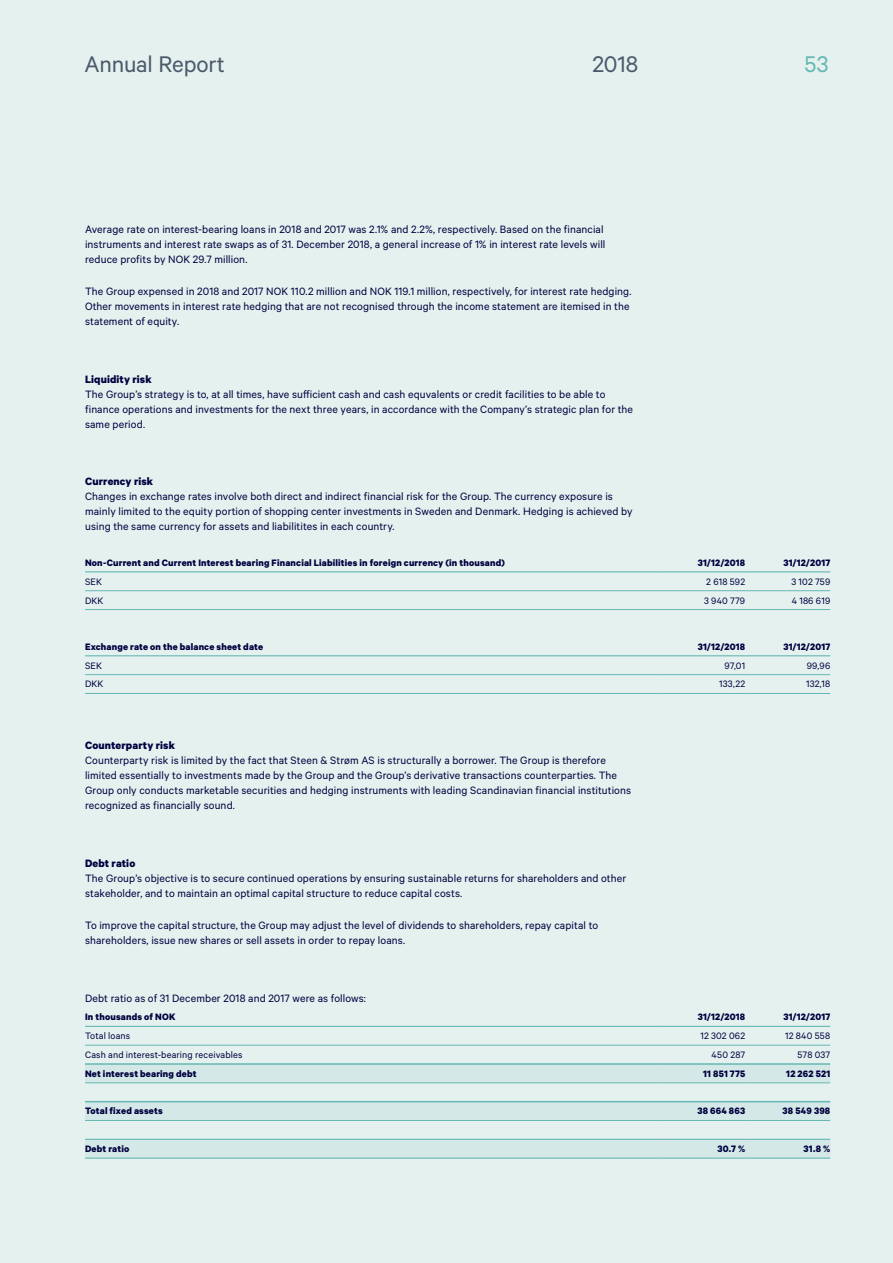
<style>
.page{position:relative;width:893px;height:1263px;background:#e4f1ef}
.page>*{position:absolute;margin:0;border:0;box-sizing:border-box;transform-origin:0 0}
.t1{font:25.5px "Calibre";letter-spacing:-.01em;color:#4b5a6b}
.t2{font:25.5px "Calibre";color:#65b8b3}
.t3{font:12px/15px "Calibre";letter-spacing:.01em;color:#00003f}
.t4{font:700 12px "Calibre";letter-spacing:.01em;color:#00003f}
.t5{font:700 10.5px "Calibre";letter-spacing:.015em;color:#00003f}
.t6{font:10.5px "Calibre";letter-spacing:.015em;color:#00003f}
</style>
<div class="page">
<hr style="left:660px;top:609px;width:85px;height:1px;background:#65b8b3">
<hr style="left:745px;top:609px;width:85px;height:1px;background:#65b8b3">
<hr style="left:85px;top:590px;width:575px;height:1px;background:#65b8b3">
<hr style="left:660px;top:590px;width:85px;height:1px;background:#65b8b3">
<hr style="left:745px;top:590px;width:85px;height:1px;background:#65b8b3">
<hr style="left:85px;top:609px;width:575px;height:1px;background:#65b8b3">
<hr style="left:85px;top:571px;width:575px;height:1px;background:#65b8b3">
<hr style="left:660px;top:571px;width:85px;height:1px;background:#65b8b3">
<hr style="left:745px;top:571px;width:85px;height:1px;background:#65b8b3">
<hr style="left:85px;top:655px;width:575px;height:1px;background:#65b8b3">
<hr style="left:660px;top:655px;width:85px;height:1px;background:#65b8b3">
<hr style="left:745px;top:655px;width:85px;height:1px;background:#65b8b3">
<hr style="left:85px;top:693px;width:575px;height:1px;background:#65b8b3">
<hr style="left:85px;top:674px;width:575px;height:1px;background:#65b8b3">
<hr style="left:660px;top:674px;width:85px;height:1px;background:#65b8b3">
<hr style="left:745px;top:674px;width:85px;height:1px;background:#65b8b3">
<hr style="left:660px;top:693px;width:85px;height:1px;background:#65b8b3">
<hr style="left:745px;top:693px;width:85px;height:1px;background:#65b8b3">
<svg style="left:85px;top:1065px;width:745px;height:92px;fill:#d4e9e7"></svg>
<hr style="left:85px;top:1045px;width:575px;height:1px;background:#65b8b3">
<hr style="left:660px;top:1045px;width:85px;height:1px;background:#65b8b3">
<hr style="left:745px;top:1045px;width:85px;height:1px;background:#65b8b3">
<hr style="left:85px;top:1026px;width:575px;height:1px;background:#65b8b3">
<hr style="left:660px;top:1026px;width:85px;height:1px;background:#65b8b3">
<hr style="left:745px;top:1026px;width:85px;height:1px;background:#65b8b3">
<hr style="left:85px;top:1063px;width:575px;height:2px;background:#65b8b3">
<hr style="left:660px;top:1063px;width:85px;height:2px;background:#65b8b3">
<hr style="left:745px;top:1063px;width:85px;height:2px;background:#65b8b3">
<hr style="left:85px;top:1082px;width:575px;height:1px;background:#65b8b3">
<hr style="left:660px;top:1082px;width:85px;height:1px;background:#65b8b3">
<hr style="left:745px;top:1082px;width:85px;height:1px;background:#65b8b3">
<hr style="left:85px;top:1101px;width:575px;height:1px;background:#65b8b3">
<hr style="left:660px;top:1101px;width:85px;height:1px;background:#65b8b3">
<hr style="left:745px;top:1101px;width:85px;height:1px;background:#65b8b3">
<hr style="left:85px;top:1120px;width:575px;height:1px;background:#65b8b3">
<hr style="left:660px;top:1120px;width:85px;height:1px;background:#65b8b3">
<hr style="left:745px;top:1120px;width:85px;height:1px;background:#65b8b3">
<hr style="left:85px;top:1139px;width:575px;height:1px;background:#65b8b3">
<hr style="left:85px;top:1157px;width:575px;height:2px;background:#65b8b3">
<hr style="left:660px;top:1139px;width:85px;height:1px;background:#65b8b3">
<hr style="left:660px;top:1157px;width:85px;height:2px;background:#65b8b3">
<hr style="left:745px;top:1139px;width:85px;height:1px;background:#65b8b3">
<hr style="left:745px;top:1157px;width:85px;height:2px;background:#65b8b3">
<h1 class="t1" style="left:85px;top:49px;width:142px">Annual Report</h1>
<h1 class="t1" style="left:592px;top:49px;width:47px">2018</h1>
<h1 class="t2" style="left:804px;top:49px;width:25px">53</h1>
<p class="t3" style="left:85px;top:221px;width:522px">Average rate on interest-bearing loans in 2018 and 2017 was 2.1% and 2.2%, respectively. Based on the financial instruments and interest rate swaps as of 31. December 2018, a general increase of 1% in interest rate levels will reduce profits by NOK 29.7 million.</p>
<p class="t3" style="left:85px;top:283px;width:548px">The Group expensed in 2018 and 2017 NOK 110.2 million and NOK 119.1 million, respectively, for interest rate hedging.<br>Other movements in interest rate hedging that are not recognised through the income statement are itemised in the statement of equity.</p>
<p class="t4" style="left:85px;top:371px;width:68px">Liquidity risk</p>
<p class="t3" style="left:85px;top:386px;width:550px">The Group’s strategy is to, at all times, have sufficient cash and cash equvalents or credit facilities to be able to finance operations and investments for the next three years, in accordance with the Company’s strategic plan for the same period.</p>
<p class="t4" style="left:85px;top:474px;width:70px">Currency risk</p>
<p class="t3" style="left:85px;top:488px;width:549px">Changes in exchange rates involve both direct and indirect financial risk for the Group. The currency exposure is mainly limited to the equity portion of shopping center investments in Sweden and Denmark. Hedging is achieved by using the same currency for assets and liabilitites in each country.</p>
<p class="t5" style="left:85px;top:556px;width:421px">Non-Current and Current Interest bearing Financial Liabilities in foreign currency (in thousand)</p>
<p class="t5" style="left:698px;top:556px;width:49px">31/12/2018</p>
<p class="t5" style="left:783px;top:556px;width:48px">31/12/2017</p>
<p class="t6" style="left:85px;top:575px;width:18px">SEK</p>
<p class="t6" style="left:706px;top:575px;width:40px">2 618 592</p>
<p class="t6" style="left:791px;top:575px;width:40px">3 102 759</p>
<p class="t6" style="left:85px;top:594px;width:20px">DKK</p>
<p class="t6" style="left:704px;top:594px;width:43px">3 940 779</p>
<p class="t6" style="left:792px;top:594px;width:40px">4 186 619</p>
<p class="t5" style="left:85px;top:640px;width:179px">Exchange rate on the balance sheet date</p>
<p class="t5" style="left:698px;top:640px;width:49px">31/12/2018</p>
<p class="t5" style="left:783px;top:640px;width:48px">31/12/2017</p>
<p class="t6" style="left:85px;top:659px;width:18px">SEK</p>
<p class="t6" style="left:724px;top:659px;width:22px">97,01</p>
<p class="t6" style="left:807px;top:659px;width:25px">99,96</p>
<p class="t6" style="left:85px;top:678px;width:20px">DKK</p>
<p class="t6" style="left:719px;top:678px;width:28px">133,22</p>
<p class="t6" style="left:806px;top:678px;width:26px">132,18</p>
<p class="t4" style="left:85px;top:738px;width:91px">Counterparty risk</p>
<p class="t3" style="left:85px;top:753px;width:548px">Counterparty risk is limited by the fact that Steen &amp; Strøm AS is structurally a borrower. The Group is therefore limited essentially to investments made by the Group and the Group’s derivative transactions counterparties. The Group only conducts marketable securities and hedging instruments with leading Scandinavian financial institutions recognized as financially sound.</p>
<p class="t4" style="left:85px;top:856px;width:52px">Debt ratio</p>
<p class="t3" style="left:85px;top:870px;width:543px">The Group’s objective is to secure continued operations by ensuring sustainable returns for shareholders and other stakeholder, and to maintain an optimal capital structure to reduce capital costs.</p>
<p class="t3" style="left:85px;top:917px;width:515px">To improve the capital structure, the Group may adjust the level of dividends to shareholders, repay capital to shareholders, issue new shares or sell assets in order to repay loans.</p>
<p class="t3" style="left:85px;top:990px;width:282px">Debt ratio as of 31 December 2018 and 2017 were as follows:</p>
<p class="t5" style="left:85px;top:1011px;width:92px">In thousands of NOK</p>
<p class="t5" style="left:698px;top:1011px;width:49px">31/12/2018</p>
<p class="t5" style="left:783px;top:1011px;width:48px">31/12/2017</p>
<p class="t6" style="left:85px;top:1030px;width:47px">Total loans</p>
<p class="t6" style="left:700px;top:1030px;width:46px">12 302 062</p>
<p class="t6" style="left:785px;top:1030px;width:47px">12 840 558</p>
<p class="t6" style="left:85px;top:1048px;width:159px">Cash and interest-bearing receivables</p>
<p class="t6" style="left:712px;top:1048px;width:35px">450 287</p>
<p class="t6" style="left:798px;top:1048px;width:34px">578 037</p>
<p class="t5" style="left:85px;top:1067px;width:113px">Net interest bearing debt</p>
<p class="t5" style="left:703px;top:1067px;width:43px">11 851 775</p>
<p class="t5" style="left:786px;top:1067px;width:45px">12 262 521</p>
<p class="t5" style="left:85px;top:1105px;width:79px">Total fixed assets</p>
<p class="t5" style="left:697px;top:1105px;width:49px">38 664 863</p>
<p class="t5" style="left:783px;top:1105px;width:49px">38 549 398</p>
<p class="t5" style="left:85px;top:1142px;width:46px">Debt ratio</p>
<p class="t5" style="left:717px;top:1142px;width:29px">30.7 %</p>
<p class="t5" style="left:804px;top:1142px;width:28px">31.8 %</p>
</div>
